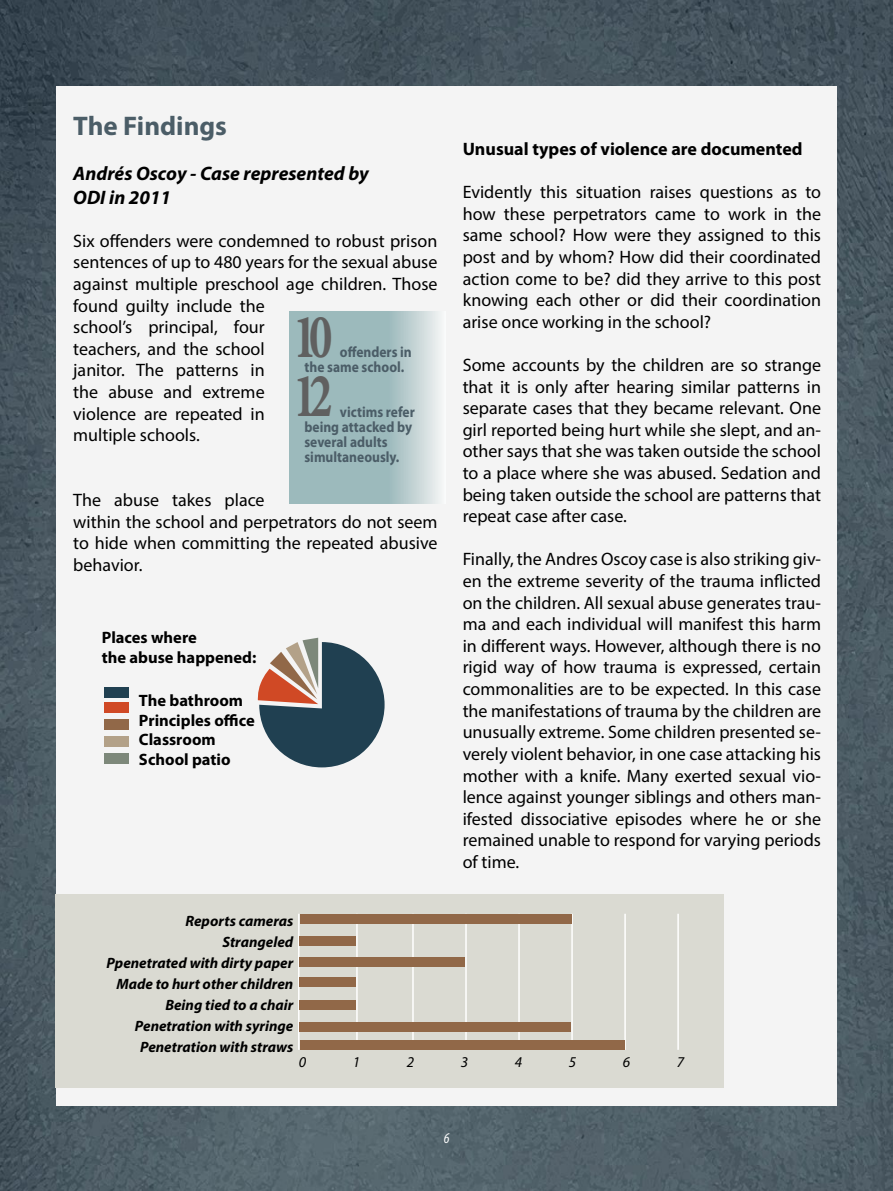
<style>
.page{position:relative;width:893px;height:1191px;background:#fff}
.page>*{position:absolute;margin:0;border:0;box-sizing:border-box;transform-origin:0 0}
.t1{font:700 63px/59.1px "Minion Pro";color:#606060;scale:.74 1}
.t2{font:700 27px "Myriad Pro";color:#4b5d67}
.t3{font:italic 700 19.5px/23.4px "Myriad Pro";color:#000}
.t4{font:18px/21.6px "Myriad Pro";color:#000;text-align:justify}
.t5{font:700 18px "Myriad Pro";color:#000}
.t6{font:700 16.5px/19.8px "Myriad Pro";color:#000}
.t7{font:italic 700 15px/21px "Myriad Pro";color:#000;text-align:right}
.t8{font:700 15px/15px "Myriad Pro";color:#4b5d67;scale:.9 1}
.t9{font:italic 15px "Myriad Pro";color:#000}
.t10{font:italic 15px "Myriad Variable Concept";color:#fff}
</style>
<div class="page">
<img style="left:0;top:0;width:893px;height:1191px">
<div style="left:56px;top:86px;width:781px;height:1019px;background:#f4f4f4"></div>
<svg style="left:257px;top:637px;width:128px;height:130px"></svg>
<div style="left:105px;top:687px;width:24px;height:10px;background:#204051"></div>
<div style="left:105px;top:702px;width:24px;height:11px;background:#d04925"></div>
<div style="left:105px;top:719px;width:24px;height:11px;background:#916848"></div>
<div style="left:105px;top:736px;width:24px;height:10px;background:#b3a188"></div>
<div style="left:105px;top:753px;width:24px;height:10px;background:#7d887a"></div>
<svg style="left:289px;top:311px;width:147px;height:193px;background:#a6c0c2"></svg>
<div style="left:55px;top:893px;width:669px;height:194px;background:#dadad2"></div>
<hr style="left:298px;top:913px;width:2px;height:136px;background:#fff">
<hr style="left:356px;top:913px;width:2px;height:136px;background:#fff">
<hr style="left:412px;top:913px;width:2px;height:136px;background:#fff">
<hr style="left:465px;top:913px;width:2px;height:136px;background:#fff">
<hr style="left:518px;top:913px;width:2px;height:136px;background:#fff">
<hr style="left:571px;top:913px;width:2px;height:136px;background:#fff">
<hr style="left:624px;top:913px;width:2px;height:136px;background:#fff">
<hr style="left:677px;top:913px;width:2px;height:136px;background:#fff">
<div style="left:300px;top:914px;width:272px;height:10px;background:#916848"></div>
<div style="left:300px;top:935px;width:56px;height:10px;background:#916848"></div>
<div style="left:300px;top:957px;width:165px;height:9px;background:#916848"></div>
<div style="left:300px;top:977px;width:56px;height:9px;background:#916848"></div>
<div style="left:300px;top:999px;width:56px;height:10px;background:#916848"></div>
<div style="left:300px;top:1022px;width:271px;height:10px;background:#916848"></div>
<div style="left:300px;top:1040px;width:325px;height:9px;background:#916848"></div>
<h2 class="t2" style="left:73px;top:108px;width:155px">The Findings</h2>
<p class="t3" style="left:73px;top:161px;width:297px">Andrés Oscoy - Case represented by<br>ODI in 2011</p>
<p class="t4" style="left:73px;top:230px;width:366px;text-align:left">Six offenders were condemned to robust prison sentences of up to 480 years for the sexual abuse against multiple preschool age children. Those found guilty include the<br>school’s principal, four<br>teachers, and the school<br>janitor. The patterns in<br>the abuse and extreme<br>violence are repeated in<br>multiple schools.</p>
<h1 class="t1" style="left:293px;top:310px;width:54px">10<br>12</h1>
<p class="t8" style="left:304px;top:344px;width:121px;text-indent:35px">offenders in the same school.</p>
<p class="t8" style="left:304px;top:404px;width:124px;text-indent:35px">victims refer being attacked by several adults simultaneously.</p>
<p class="t4" style="left:73px;top:489px;width:366px;text-align:left">The abuse takes place<br>within the school and perpetrators do not seem to hide when committing the repeated abusive behavior.</p>
<p class="t6" style="left:102px;top:627px;width:156px">Places where<br>the abuse happened:</p>
<p class="t6" style="left:139px;top:690px;width:117px">The bathroom<br>Principles office<br>Classroom<br>School patio</p>
<p class="t7" style="left:106px;top:910px;width:188px">Reports cameras<br>Strangeled<br>Ppenetrated with dirty paper<br>Made to hurt other children<br>Being tied to a chair<br>Penetration with syringe<br>Penetration with straws</p>
<p class="t5" style="left:463px;top:137px;width:341px">Unusual types of violence are documented</p>
<p class="t4" style="left:463px;top:181px;width:360px">Evidently this situation raises questions as to how these perpetrators came to work in the same school? How were they assigned to this post and by whom? How did their coordinated action come to be? did they arrive to this post knowing each other or did their coordination arise once working in the school?</p>
<p class="t4" style="left:463px;top:354px;width:360px">Some accounts by the children are so strange that it is only after hearing similar patterns in separate cases that they became relevant. One girl reported being hurt while she slept, and an&shy;other says that she was taken outside the school to a place where she was abused. Sedation and being taken outside the school are patterns that repeat case after case.</p>
<p class="t4" style="left:463px;top:548px;width:360px">Finally, the Andres Oscoy case is also striking giv&shy;en the extreme severity of the trauma inflicted on the children. All sexual abuse generates trau&shy;ma and each individual will manifest this harm in different ways. However, although there is no rigid way of how trauma is expressed, certain commonalities are to be expected. In this case the manifestations of trauma by the children are unusually extreme. Some children presented se&shy;verely violent behavior, in one case attacking his mother with a knife. Many exerted sexual vio&shy;lence against younger siblings and others man&shy;ifested dissociative episodes where he or she remained unable to respond for varying periods of time.</p>
<p class="t9" style="left:299px;top:1052px;width:9px">0</p>
<p class="t9" style="left:353px;top:1052px;width:9px">1</p>
<p class="t9" style="left:407px;top:1052px;width:9px">2</p>
<p class="t9" style="left:461px;top:1052px;width:9px">3</p>
<p class="t9" style="left:515px;top:1052px;width:9px">4</p>
<p class="t9" style="left:569px;top:1052px;width:9px">5</p>
<p class="t9" style="left:623px;top:1052px;width:9px">6</p>
<p class="t9" style="left:677px;top:1052px;width:9px">7</p>
<p class="t10" style="left:444px;top:1128px;width:7px">6</p>
</div>
